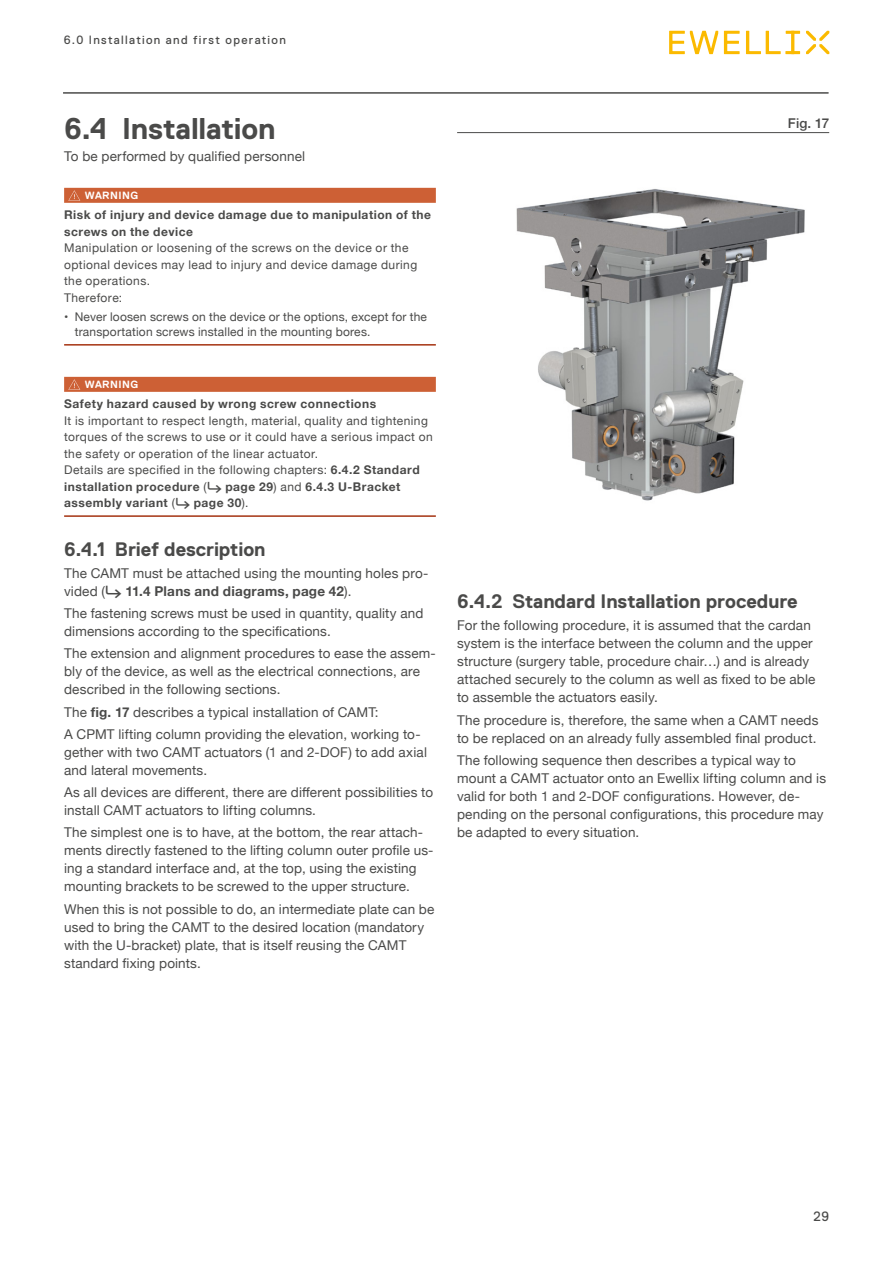
<style>
.page{position:relative;width:893px;height:1263px;background:#fff}
.page>*{position:absolute;margin:0;border:0;box-sizing:border-box;transform-origin:0 0}
.t1{font:700 30px "Replica Std";letter-spacing:-.005em;color:#4a4a49}
.t2{font:700 19.5px "Replica Std";letter-spacing:-.005em;color:#4a4a49}
.t3{font:13.5px/18px "Helvetica Neue";letter-spacing:.01em;color:#4a4a49}
.t4{font:500 13.5px "Helvetica Neue";color:#4a4a49}
.t5{font:13.5px "Replica Std";color:#4a4a49}
.t6{font:12px/16.5px "Helvetica Neue";letter-spacing:.035em;color:#4a4a49}
.t7{font:700 12px/16.5px "Helvetica Neue";letter-spacing:.045em;color:#4a4a49}
.t8{font:12px/15px "Helvetica Neue";letter-spacing:.015em;color:#4a4a49}
.t9{font:12px "Replica Std";letter-spacing:.11em;color:#4a4a49}
.t10{font:700 10.5px "Replica Std";letter-spacing:.045em;color:#fff}
.s1{font-weight:700}
</style>
<div class="page">
<svg style="left:669px;top:31px;width:131px;height:23px"></svg>
<svg style="left:806px;top:31px;width:23px;height:23px"></svg>
<hr style="left:63px;top:93px;width:765px;height:1px;background:#4a4a49">
<div style="left:64px;top:188px;width:372px;height:15px;background:#cd6035"></div>
<hr style="left:64px;top:344px;width:372px;height:2px;background:#a53311">
<div style="left:64px;top:377px;width:372px;height:15px;background:#cd6035"></div>
<hr style="left:64px;top:515px;width:372px;height:2px;background:#a53311">
<svg style="left:68px;top:190px;width:12px;height:11px"></svg>
<svg style="left:68px;top:379px;width:12px;height:11px"></svg>
<hr style="left:457px;top:132px;width:372px;height:1px;background:#4a4a49">
<img style="left:516px;top:189px;width:289px;height:312px">
<p class="t9" style="left:64px;top:34px;width:224px">6.0 Installation and first operation</p>
<h1 class="t1" style="left:64px;top:112px;width:213px">6.4 Installation</h1>
<p class="t3" style="left:64px;top:148px;width:243px">To be performed by qualified personnel</p>
<p class="t10" style="left:85px;top:189px;width:55px">WARNING</p>
<p class="t7" style="left:64px;top:207px;width:368px">Risk of injury and device damage due to manipulation of the screws on the device</p>
<p class="t6" style="left:64px;top:240px;width:355px">Manipulation or loosening of the screws on the device or the optional devices may lead to injury and device damage during the operations.<br>Therefore:</p>
<p class="t8" style="left:75px;top:310px;width:354px;text-indent:-11px">• Never loosen screws on the device or the options, except for the transportation screws installed in the mounting bores.</p>
<p class="t10" style="left:85px;top:378px;width:55px">WARNING</p>
<p class="t7" style="left:64px;top:396px;width:313px">Safety hazard caused by wrong screw connections</p>
<p class="t6" style="left:64px;top:413px;width:370px">It is important to respect length, material, quality and tightening torques of the screws to use or it could have a serious impact on the safety or operation of the linear actuator.<br>Details are specified in the following chapters: <span class="s1">6.4.2 Standard installation procedure</span> (<span class="s1">⮑ page 29</span>) and <span class="s1">6.4.3 U-Bracket assembly variant</span> (<span class="s1">⮑ page 30</span>).</p>
<h2 class="t2" style="left:64px;top:538px;width:203px">6.4.1 Brief description</h2>
<p class="t3" style="left:64px;top:565px;width:366px">The CAMT must be attached using the mounting holes pro&shy;vided (<span class="s1">⮑ 11.4 Plans and diagrams, page 42</span>).</p>
<p class="t3" style="left:64px;top:605px;width:361px">The fastening screws must be used in quantity, quality and dimensions according to the specifications.</p>
<p class="t3" style="left:64px;top:645px;width:373px">The extension and alignment procedures to ease the assem&shy;bly of the device, as well as the electrical connections, are described in the following sections.</p>
<p class="t3" style="left:64px;top:701px;width:358px;line-height:22.2px">The <span class="s1">fig. 17</span> describes a typical installation of CAMT:<br>A CPMT lifting column providing the elevation, working to-</p>
<p class="t3" style="left:64px;top:744px;width:364px">gether with two CAMT actuators (1 and 2-DOF) to add axial and lateral movements.</p>
<p class="t3" style="left:64px;top:784px;width:370px">As all devices are different, there are different possibilities to install CAMT actuators to lifting columns.</p>
<p class="t3" style="left:64px;top:824px;width:371px">The simplest one is to have, at the bottom, the rear attach&shy;ments directly fastened to the lifting column outer profile us&shy;ing a standard interface and, at the top, using the existing mounting brackets to be screwed to the upper structure.</p>
<p class="t3" style="left:64px;top:900px;width:372px">When this is not possible to do, an intermediate plate can be used to bring the CAMT to the desired location (mandatory with the U-bracket) plate, that is itself reusing the CAMT standard fixing points.</p>
<p class="t4" style="left:788px;top:112px;width:43px">Fig. 17</p>
<h2 class="t2" style="left:457px;top:590px;width:342px">6.4.2 Standard Installation procedure</h2>
<p class="t3" style="left:457px;top:617px;width:360px">For the following procedure, it is assumed that the cardan system is the interface between the column and the upper structure (surgery table, procedure chair…) and is already attached securely to the column as well as fixed to be able to assemble the actuators easily.</p>
<p class="t3" style="left:457px;top:712px;width:363px">The procedure is, therefore, the same when a CAMT needs to be replaced on an already fully assembled final product.</p>
<p class="t3" style="left:457px;top:752px;width:371px">The following sequence then describes a typical way to mount a CAMT actuator onto an Ewellix lifting column and is valid for both 1 and 2-DOF configurations. However, de&shy;pending on the personal configurations, this procedure may be adapted to every situation.</p>
<p class="t5" style="left:813px;top:1209px;width:17px">29</p>
</div>
